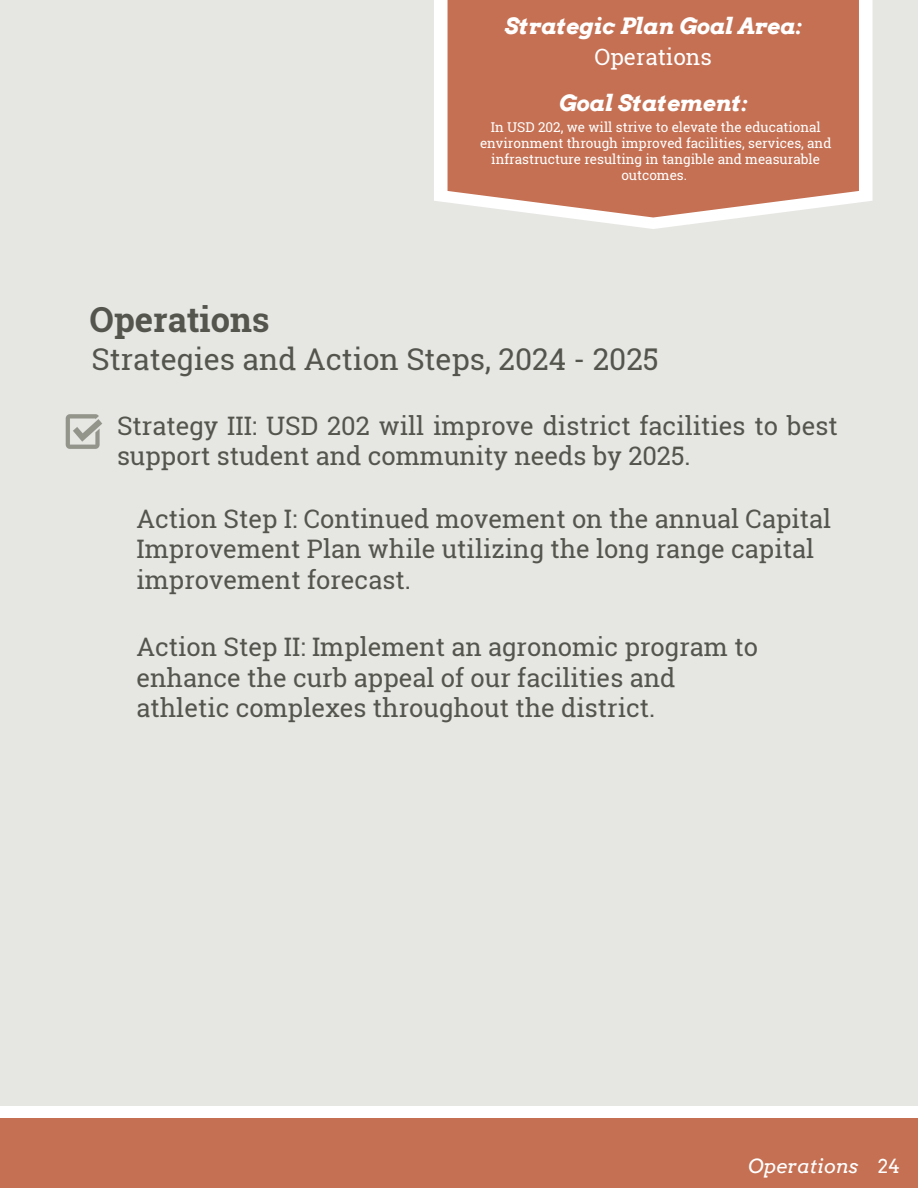
<style>
.page{position:relative;width:918px;height:1188px;background:#fff}
.page>*{position:absolute;margin:0;border:0;box-sizing:border-box;transform-origin:0 0}
.t1{font:700 34.5px "Roboto Slab";color:#54564e}
.t2{font:30px "Roboto Slab";color:#54564e}
.t3{font:25.5px/30.3px "Roboto Slab";color:#54564e}
.t4{font:italic 700 22.5px "Arvo";color:#fff}
.t5{font:22.5px "Roboto Slab";color:#fff}
.t6{font:italic 19.5px "Arvo";color:#fff}
.t7{font:19.5px "Arvo";color:#fff}
.t8{font:13.5px/15.8px "Roboto Slab";color:#fff;text-align:center}
</style>
<div class="page">
<div style="left:0;top:0;width:918px;height:1129px;background:#e6e6e3"></div>
<div style="left:0;top:1106px;width:918px;height:82px;background:#fff"></div>
<div style="left:0;top:1119px;width:918px;height:69px;background:#c57053"></div>
<svg style="left:434px;top:0;width:439px;height:229px;fill:#fff"></svg>
<div style="left:448px;top:0;width:411px;height:217px;background:#c57053"></div>
<img style="left:65px;top:414px;width:37px;height:35px">
<h5 class="t4" style="left:505px;top:12px;width:299px">Strategic Plan Goal Area:</h5>
<h4 class="t5" style="left:594px;top:42px;width:119px">Operations</h4>
<h4 class="t4" style="left:559px;top:90px;width:190px">Goal Statement:</h4>
<p class="t8" style="left:480px;top:119px;width:353px">In USD 202, we will strive to elevate the educational environment through improved facilities, services, and infrastructure resulting in tangible and measurable outcomes.</p>
<h3 class="t1" style="left:90px;top:296px;width:182px">Operations</h3>
<h3 class="t2" style="left:92px;top:339px;width:569px">Strategies and Action Steps, 2024 - 2025</h3>
<h2 class="t3" style="left:117px;top:410px;width:722px">Strategy III: USD 202 will improve district facilities to best support student and community needs by 2025.</h2>
<p class="t3" style="left:136px;top:503px;width:696px">Action Step I: Continued movement on the annual Capital<br>Improvement Plan while utilizing the long range capital improvement forecast.</p>
<h1 class="t3" style="left:136px;top:631px;width:623px">Action Step II: Implement an agronomic program to enhance the curb appeal of our facilities and athletic complexes throughout the district.</h1>
<h3 class="t6" style="left:748px;top:1154px;width:112px">Operations</h3>
<h6 class="t7" style="left:878px;top:1154px;width:24px">24</h6>
</div>
